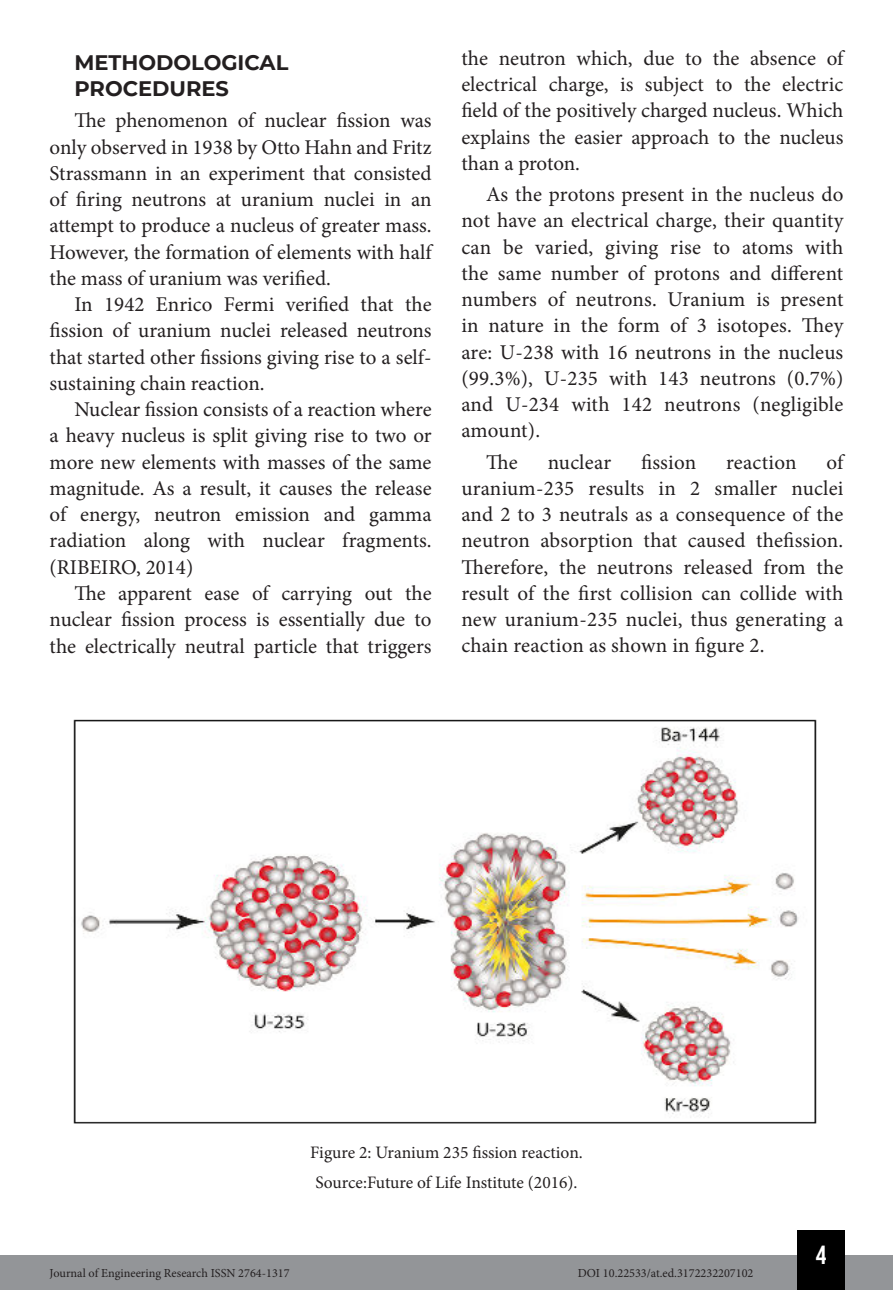
<style>
.page{position:relative;width:893px;height:1290px;background:#fff}
.page>*{position:absolute;margin:0;border:0;box-sizing:border-box;transform-origin:0 0}
.t1{font:26.25px "Bebas Kai";color:#fff}
.TXT{font:21px/26.2px "Minion Pro";color:#231f20;text-align:justify}
.TITULO{font:700 21px/26.2px "Montserrat";color:#231f20}
.Info_Imagem{font:17.5px "Minion Pro";color:#231f20}
.t2{font:12.25px "Minion Pro";color:#231f20}
</style>
<div class="page">
<div style="left:0;top:1255px;width:893px;height:35px;background:#939598"></div>
<div style="left:797px;top:1230px;width:48px;height:60px;background:#000"></div>
<img style="left:73px;top:719px;width:744px;height:405px">
<p class="TITULO" style="left:74px;top:48px;width:215px">METHODOLOGICAL<br>PROCEDURES</p>
<p class="TXT" style="left:50px;top:108px;width:384px;text-indent:25px">The phenomenon of nuclear fission was only observed in 1938 by Otto Hahn and Fritz Strassmann in an experiment that consisted of firing neutrons at uranium nuclei in an attempt to produce a nucleus of greater mass.<br>However, the formation of elements with half the mass of uranium was verified.</p>
<p class="TXT" style="left:50px;top:291px;width:384px;text-indent:25px">In 1942 Enrico Fermi verified that the fission of uranium nuclei released neutrons that started other fissions giving rise to a self&shy;sustaining chain reaction.</p>
<p class="TXT" style="left:50px;top:396px;width:383px;text-indent:25px">Nuclear fission consists of a reaction where a heavy nucleus is split giving rise to two or more new elements with masses of the same magnitude. As a result, it causes the release of energy, neutron emission and gamma radiation along with nuclear fragments. (RIBEIRO, 2014)</p>
<p class="TXT" style="left:50px;top:580px;width:383px;text-indent:25px">The apparent ease of carrying out the nuclear fission process is essentially due to the electrically neutral particle that triggers</p>
<p class="TXT" style="left:461px;top:45px;width:384px">the neutron which, due to the absence of electrical charge, is subject to the electric field of the positively charged nucleus. Which explains the easier approach to the nucleus than a proton.</p>
<p class="TXT" style="left:461px;top:181px;width:384px;text-indent:25px">As the protons present in the nucleus do not have an electrical charge, their quantity can be varied, giving rise to atoms with the same number of protons and different numbers of neutrons. Uranium is present in nature in the form of 3 isotopes. They are: U-238 with 16 neutrons in the nucleus (99.3%), U-235 with 143 neutrons (0.7%) and U-234 with 142 neutrons (negligible amount).</p>
<p class="TXT" style="left:486px;top:449px;width:33px">The</p>
<p class="TXT" style="left:548px;top:449px;width:65px">nuclear</p>
<p class="TXT" style="left:641px;top:449px;width:57px">fission</p>
<p class="TXT" style="left:726px;top:449px;width:72px">reaction</p>
<p class="TXT" style="left:461px;top:449px;width:384px;text-indent:365px">of uranium-235 results in 2 smaller nuclei and 2 to 3 neutrals as a consequence of the neutron absorption that caused thefission.<br>Therefore, the neutrons released from the result of the first collision can collide with new uranium-235 nuclei, thus generating a chain reaction as shown in figure 2.</p>
<p class="Info_Imagem" style="left:310px;top:1141px;width:274px">Figure 2: Uranium 235 fission reaction.</p>
<p class="Info_Imagem" style="left:315px;top:1170px;width:264px">Source:Future of Life Institute (2016).</p>
<p class="t2" style="left:50px;top:1265px;width:242px">Journal of Engineering Research ISSN 2764-1317</p>
<p class="t2" style="left:578px;top:1265px;width:177px">DOI 10.22533/at.ed.3172232207102</p>
<p class="t1" style="left:816px;top:1241px;width:12px">4</p>
</div>
